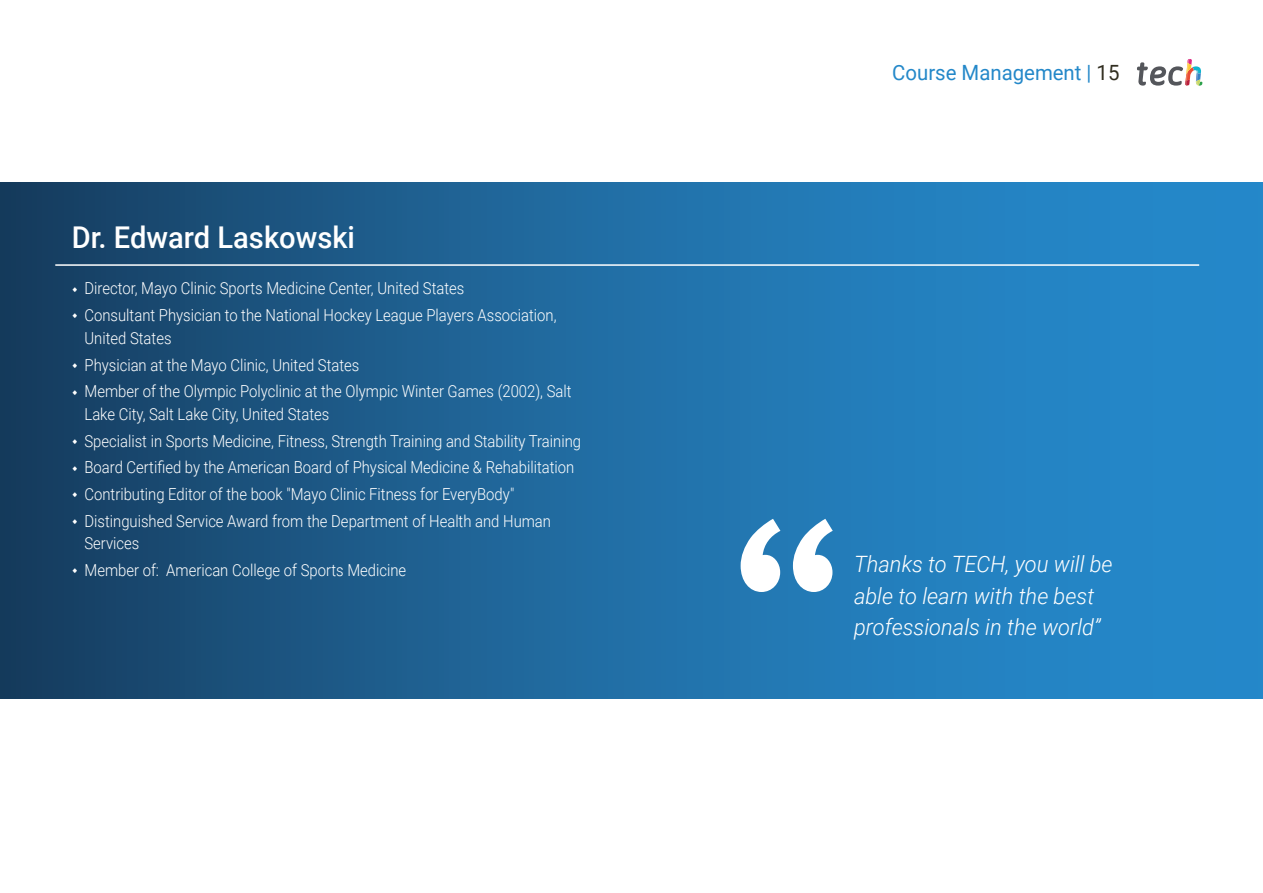
<style>
.page{position:relative;width:1263px;height:893px;background:#fff}
.page>*{position:absolute;margin:0;border:0;box-sizing:border-box;transform-origin:0 0}
.t1{font:500 30px "Roboto";color:#fff}
.t2{font:italic 300 22.5px/31.5px "Roboto";color:#fff}
.t3{font:21px "Roboto";color:#2488c9}
.t4{font:300 16.5px/26.7px "Roboto";color:#fff;scale:.9 1}
.s1{color:#312e20}
</style>
<div class="page">
<svg style="left:1137px;top:59px;width:65px;height:27px"></svg>
<div style="left:0;top:182px;width:1263px;height:516px;background:linear-gradient(to right,#184267,#2793d9)"></div>
<svg style="left:741px;top:519px;width:92px;height:73px"></svg>
<hr style="left:55px;top:264px;width:1144px;height:2px;background:#fff">
<svg style="left:73px;top:287px;width:4px;height:5px"></svg>
<svg style="left:73px;top:314px;width:4px;height:5px"></svg>
<svg style="left:73px;top:363px;width:4px;height:5px"></svg>
<svg style="left:73px;top:390px;width:4px;height:5px"></svg>
<svg style="left:73px;top:439px;width:4px;height:5px"></svg>
<svg style="left:73px;top:466px;width:4px;height:5px"></svg>
<svg style="left:73px;top:492px;width:4px;height:5px"></svg>
<svg style="left:73px;top:519px;width:4px;height:5px"></svg>
<svg style="left:73px;top:568px;width:4px;height:5px"></svg>
<h1 class="t1" style="left:72px;top:216px;width:285px">Dr. Edward Laskowski</h1>
<p class="t4" style="left:85px;top:275px;width:526px">Director, Mayo Clinic Sports Medicine Center, United States<br>Consultant Physician to the National Hockey League Players Association,</p>
<p class="t4" style="left:85px;top:324px;width:543px">United States<br>Physician at the Mayo Clinic, United States<br>Member of the Olympic Polyclinic at the Olympic Winter Games (2002), Salt</p>
<p class="t4" style="left:85px;top:400px;width:553px">Lake City, Salt Lake City, United States<br>Specialist in Sports Medicine, Fitness, Strength Training and Stability Training Board Certified by the American Board of Physical Medicine &amp; Rehabilitation Contributing Editor of the book "Mayo Clinic Fitness for EveryBody" Distinguished Service Award from the Department of Health and Human</p>
<p class="t4" style="left:85px;top:529px;width:359px">Services<br>Member of: American College of Sports Medicine</p>
<p class="t3" style="left:892px;top:57px;width:229px">Course Management | <span class="s1">15</span></p>
<h2 class="t2" style="left:854px;top:548px;width:260px">Thanks to TECH, you will be able to learn with the best professionals in the world”</h2>
</div>
